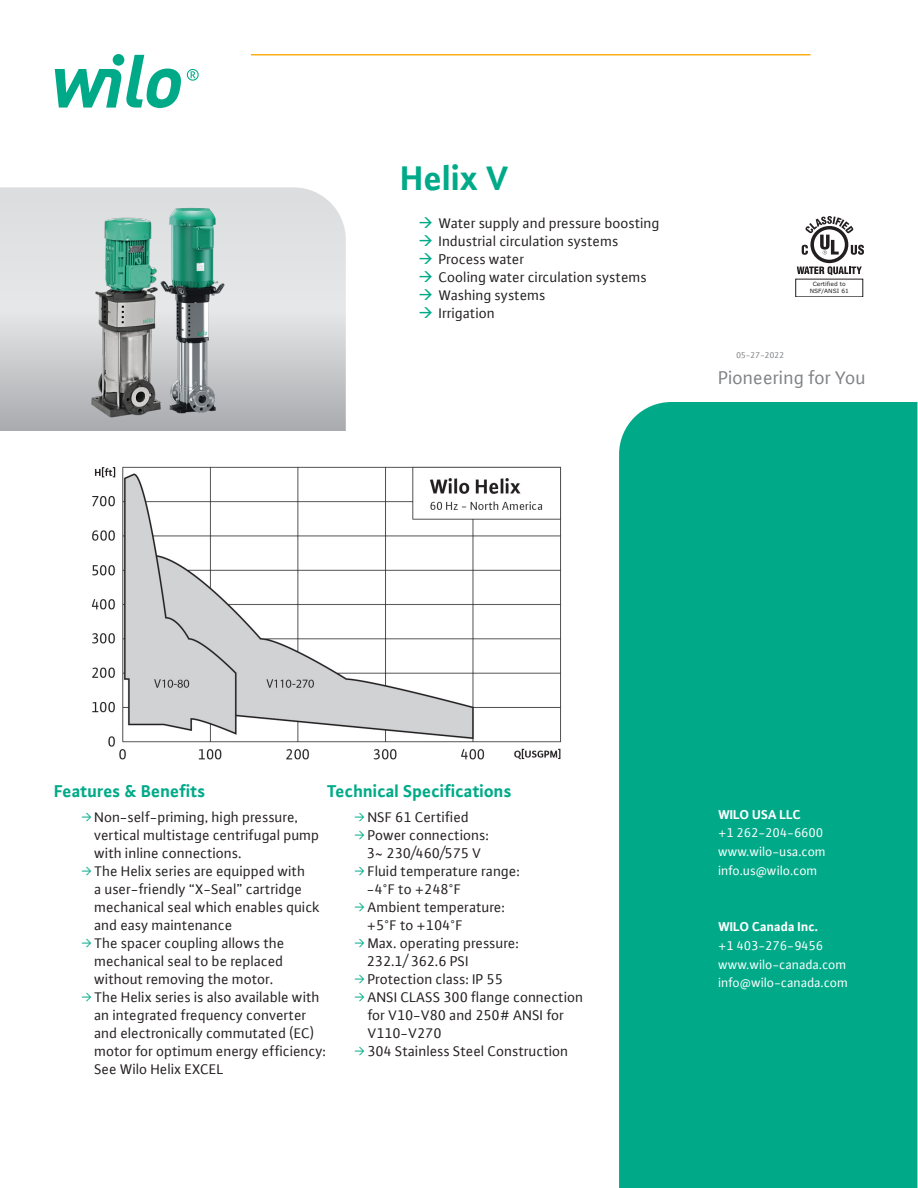
<style>
.page{position:relative;width:918px;height:1188px;background:#fff}
.page>*{position:absolute;margin:0;border:0;box-sizing:border-box;transform-origin:0 0}
.t1{font:700 36px "WILO Plus FM";color:#0a8}
.t2{font:19.5px "WILO Plus FM";color:#808285}
.t3{font:700 18px "WILO Plus FM";color:#0a8}
.Green_arrow_bullets{font:15px/18px "WILO Plus FM";color:#231f20}
.t4{font:13.5px/18.8px "WILO Plus FM";color:#fff}
.t5{font:700 13.5px "WILO Plus FM";color:#fff}
.t6{font:9px "WILO Plus FM";color:#808285}
.t7{font:5.85px/6.9px "Verdana";color:#231f20;text-align:center}
.s1{font-family:"WILO Pict";color:#0a8}
</style>
<div class="page">
<hr style="left:251px;top:54px;width:560px;height:2px;background:#faaf18">
<svg style="left:55px;top:54px;width:144px;height:54px"></svg>
<div style="left:619px;top:402px;width:298px;height:786px;background:#0a8"></div>
<svg style="left:0;top:187px;width:346px;height:244px;background:#d3d4d6"></svg>
<img style="left:91px;top:466px;width:471px;height:294px">
<img style="left:72px;top:200px;width:174px;height:221px">
<svg style="left:797px;top:216px;width:67px;height:59px"></svg>
<h1 class="t1" style="left:401px;top:154px;width:110px">Helix V</h1>
<p class="Green_arrow_bullets" style="left:439px;top:213px;width:222px">Water supply and pressure boosting<br>Industrial circulation systems<br>Process water<br>Cooling water circulation systems<br>Washing systems<br>Irrigation</p>
<p class="t6" style="left:736px;top:349px;width:49px">05-27-2022</p>
<p class="t7" style="left:810px;top:281px;width:41px">Certified to<br>NSF/ANSI 61</p>
<h2 class="t2" style="left:718px;top:366px;width:149px">Pioneering for You</h2>
<p class="t3" style="left:54px;top:779px;width:153px">Features &amp; Benefits</p>
<p class="t3" style="left:327px;top:779px;width:186px">Technical Specifications</p>
<p class="Green_arrow_bullets" style="left:94px;top:807px;width:226px;text-indent:-14px"><span class="s1">ƒ</span> Non-self-priming, high pressure, vertical multistage centrifugal pump with inline connections.</p>
<p class="Green_arrow_bullets" style="left:94px;top:861px;width:227px;text-indent:-14px"><span class="s1">ƒ</span> The Helix series are equipped with<br>a user-friendly “X-Seal” cartridge mechanical seal which enables quick and easy maintenance</p>
<p class="Green_arrow_bullets" style="left:94px;top:933px;width:192px;text-align:justify;text-indent:-14px"><span class="s1">ƒ</span> The spacer coupling allows the mechanical seal to be replaced without removing the motor.</p>
<p class="Green_arrow_bullets" style="left:94px;top:987px;width:233px;text-indent:-14px"><span class="s1">ƒ</span> The Helix series is also available with an integrated frequency converter and electronically commutated (EC) motor for optimum energy efficiency:<br>See Wilo Helix EXCEL</p>
<p class="Green_arrow_bullets" style="left:354px;top:807px;width:116px"><span class="s1">ƒ</span> NSF 61 Certified</p>
<p class="Green_arrow_bullets" style="left:354px;top:825px;width:136px"><span class="s1">ƒ</span> Power connections:</p>
<p class="Green_arrow_bullets" style="left:367px;top:843px;width:116px">3~ 230/460/575 V</p>
<p class="Green_arrow_bullets" style="left:354px;top:861px;width:167px"><span class="s1">ƒ</span> Fluid temperature range:</p>
<p class="Green_arrow_bullets" style="left:367px;top:879px;width:96px">-4°F to +248°F</p>
<p class="Green_arrow_bullets" style="left:354px;top:897px;width:152px"><span class="s1">ƒ</span> Ambient temperature:</p>
<p class="Green_arrow_bullets" style="left:367px;top:915px;width:97px">+5°F to +104°F</p>
<p class="Green_arrow_bullets" style="left:354px;top:933px;width:166px"><span class="s1">ƒ</span> Max. operating pressure:</p>
<p class="Green_arrow_bullets" style="left:367px;top:951px;width:103px">232.1/ 362.6 PSI</p>
<p class="Green_arrow_bullets" style="left:354px;top:969px;width:150px"><span class="s1">ƒ</span> Protection class: IP 55</p>
<p class="Green_arrow_bullets" style="left:368px;top:987px;width:217px;text-indent:-14px"><span class="s1">ƒ</span> ANSI CLASS 300 flange connection for V10-V80 and 250# ANSI for<br>V110-V270</p>
<p class="Green_arrow_bullets" style="left:354px;top:1041px;width:216px"><span class="s1">ƒ</span> 304 Stainless Steel Construction</p>
<p class="t5" style="left:718px;top:805px;width:84px">WILO USA LLC</p>
<p class="t4" style="left:718px;top:823px;width:109px">+1 262-204-6600 www.wilo-usa.com info.us@wilo.com</p>
<p class="t5" style="left:718px;top:918px;width:101px">WILO Canada Inc.</p>
<p class="t4" style="left:718px;top:936px;width:131px">+1 403-276-9456 www.wilo-canada.com info@wilo-canada.com</p>
</div>
